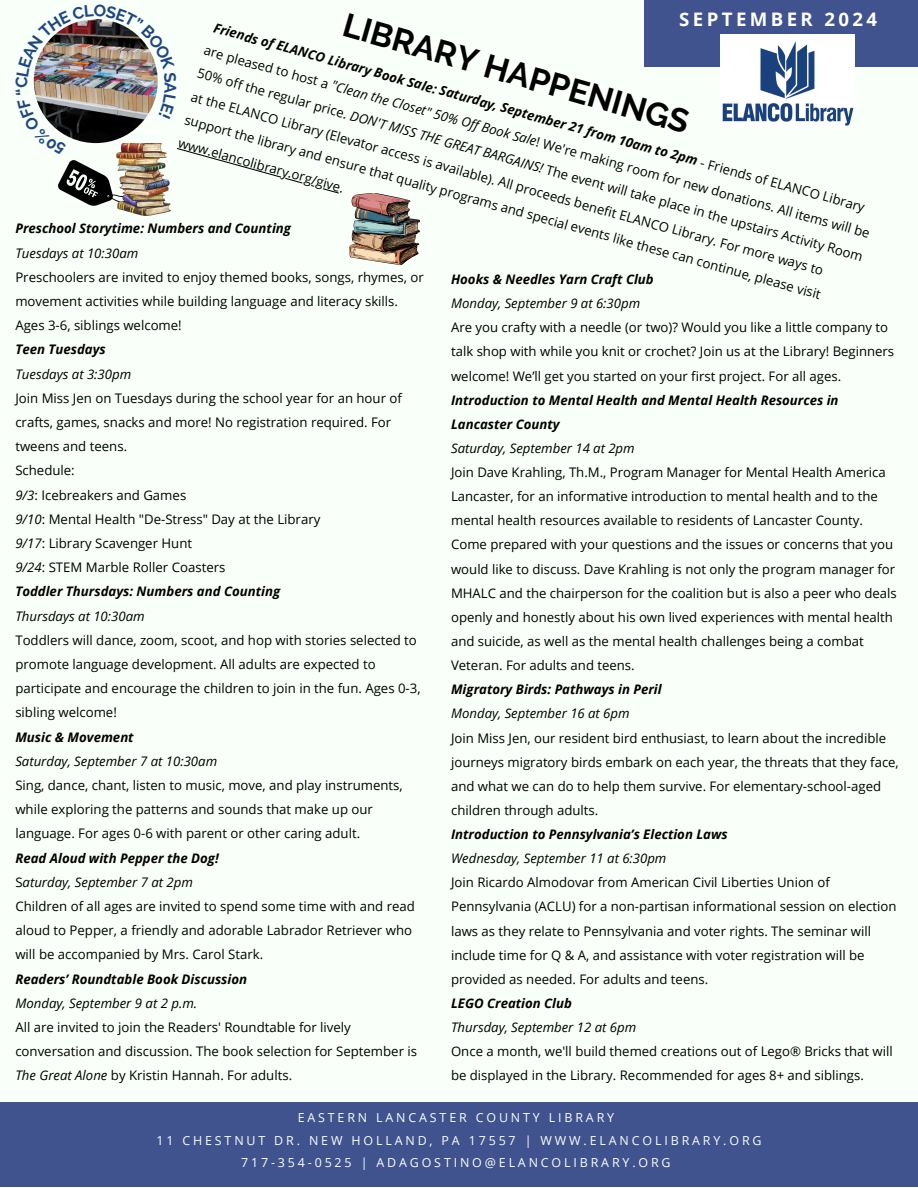
<style>
.page{position:relative;width:918px;height:1188px;background:#f9fff9}
.page>*{position:absolute;margin:0;border:0;box-sizing:border-box;transform-origin:0 0}
.t1{font:700 33px "Raleway";color:#000}
.t2{font:700 18.75px "Open Sans";letter-spacing:.18em;color:#fff}
.t3{font:13.2px/24.2px "Open Sans";color:#000}
.t4{font:italic 700 13.2px/24.2px "Open Sans";color:#000}
.t5{font:italic 13.2px "Open Sans";color:#000}
.t6{font:12.45px/22.5px "Open Sans";letter-spacing:.23em;color:#f9fff9;text-align:center}
.s1{font-weight:700;font-style:italic}
.s2{font-style:italic}
</style>
<div class="page">
<div style="left:645px;top:0;width:273px;height:67px;background:#40538e"></div>
<div style="left:0;top:1102px;width:918px;height:85px;background:#40538e"></div>
<img style="left:721px;top:34px;width:133px;height:92px">
<img style="left:349px;top:194px;width:71px;height:71px">
<img style="left:33px;top:19px;width:306px;height:197px">
<h2 class="t2" style="left:679px;top:6px;width:199px">SEPTEMBER 2024</h2>
<p class="t1" style="left:349px;top:5px;width:360px;rotate:16deg">LIBRARY HAPPENINGS</p>
<p class="t3" style="left:213px;top:16px;width:692px;line-height:25.7px;rotate:15deg"><span class="s1">Friends of ELANCO Library Book Sale: Saturday, September 21 from 10am to 2pm</span> - Friends of ELANCO Library are pleased to host a <sup>"Clean</sup> <sup>the</sup> <span class="s2">Closet" 50% Of Book Sale</span>! We're making room for new donations. All items will be</p>
<p class="t3" style="left:200px;top:65px;width:691px;line-height:23px;rotate:15deg">50% off the regular price. <sup>DON'</sup><span class="s2">T MISS THE GREAT BARGAINS!</span> The event will take place in the upstairs Activity Room at the ELANCO Library (Elevator access is available). All proceeds benefit ELANCO Library. For more ways to</p>
<p class="t3" style="left:188px;top:110px;width:661px;rotate:15deg">support the library and ensure that quality programs and special events like these can continue, please visit</p>
<p class="t3" style="left:182px;top:131px;width:173px;rotate:15deg">www.elancolibrary.org/give.</p>
<p class="t4" style="left:15px;top:216px;width:277px">Preschool Storytime: Numbers and Counting</p>
<p class="t5" style="left:15px;top:244px;width:125px">Tuesdays at 10:30am</p>
<p class="t3" style="left:15px;top:265px;width:410px">Preschoolers are invited to enjoy themed books, songs, rhymes, or movement activities while building language and literacy skills.<br>Ages 3-6, siblings welcome!</p>
<p class="t4" style="left:15px;top:337px;width:92px">Teen Tuesdays</p>
<p class="t5" style="left:15px;top:365px;width:117px">Tuesdays at 3:30pm</p>
<p class="t3" style="left:15px;top:386px;width:388px">Join Miss Jen on Tuesdays during the school year for an hour of crafts, games, snacks and more! No registration required. For tweens and teens.<br>Schedule:<br><span class="s2">9/3</span>: Icebreakers and Games<br><span class="s2">9/10</span>: Mental Health "De-Stress" Day at the Library<br><span class="s2">9/17</span>: Library Scavenger Hunt<br><span class="s2">9/24</span>: STEM Marble Roller Coasters<br><span class="s1">Toddler Thursdays: Numbers and Counting</span></p>
<p class="t5" style="left:15px;top:607px;width:131px">Thursdays at 10:30am</p>
<p class="t3" style="left:15px;top:628px;width:407px">Toddlers will dance, zoom, scoot, and hop with stories selected to promote language development. All adults are expected to participate and encourage the children to join in the fun. Ages 0-3, sibling welcome!</p>
<p class="t4" style="left:15px;top:724px;width:120px">Music &amp; Movement</p>
<p class="t5" style="left:15px;top:752px;width:203px">Saturday, September 7 at 10:30am</p>
<p class="t3" style="left:15px;top:773px;width:389px">Sing, dance, chant, listen to music, move, and play instruments, while exploring the patterns and sounds that make up our language. For ages 0-6 with parent or other caring adult.</p>
<p class="t3" style="left:15px;top:845px;width:401px"><span class="s1">Read Aloud with Pepper the Dog!<br></span>S<span class="s2">aturday, September 7 at 2pm<br></span>Children of all ages are invited to spend some time with and read aloud to Pepper, a friendly and adorable Labrador Retriever who will be accompanied by Mrs. Carol Stark.</p>
<p class="t4" style="left:15px;top:966px;width:233px">Readers’ Roundtable Book Discussion</p>
<p class="t5" style="left:15px;top:994px;width:183px">Monday, September 9 at 2 p.m.</p>
<p class="t3" style="left:15px;top:1015px;width:403px">All are invited to join the Readers' Roundtable for lively conversation and discussion. The book selection for September is<br><span class="s2">The Great Alone</span> by Kristin Hannah. For adults.</p>
<p class="t4" style="left:451px;top:267px;width:204px">Hooks &amp; Needles Yarn Craft Club</p>
<p class="t5" style="left:451px;top:294px;width:191px">Monday, September 9 at 6:30pm</p>
<p class="t3" style="left:451px;top:315px;width:445px">Are you crafty with a needle (or two)? Would you like a little company to talk shop with while you knit or crochet? Join us at the Library! Beginners welcome! We’ll get you started on your first project. For all ages.</p>
<p class="t4" style="left:451px;top:387px;width:389px">Introduction to Mental Health and Mental Health Resources in<br>Lancaster County</p>
<p class="t5" style="left:451px;top:439px;width:185px">Saturday, September 14 at 2pm</p>
<h4 class="t3" style="left:451px;top:460px;width:447px">Join Dave Krahling, Th.M., Program Manager for Mental Health America Lancaster, for an informative introduction to mental health and to the mental health resources available to residents of Lancaster County.<br>Come prepared with your questions and the issues or concerns that you would like to discuss. Dave Krahling is not only the program manager for MHALC and the chairperson for the coalition but is also a peer who deals openly and honestly about his own lived experiences with mental health and suicide, as well as the mental health challenges being a combat Veteran. For adults and teens.</h4>
<p class="t4" style="left:451px;top:677px;width:212px">Migratory Birds: Pathways in Peril</p>
<p class="t5" style="left:451px;top:704px;width:180px">Monday, September 16 at 6pm</p>
<p class="t3" style="left:451px;top:725px;width:449px">Join Miss Jen, our resident bird enthusiast, to learn about the incredible journeys migratory birds embark on each year, the threats that they face, and what we can do to help them survive. For elementary-school-aged children through adults.</p>
<p class="t4" style="left:451px;top:822px;width:278px">Introduction to Pennsylvania’s Election Laws</p>
<p class="t5" style="left:451px;top:849px;width:217px">Wednesday, September 11 at 6:30pm</p>
<p class="t3" style="left:451px;top:870px;width:447px">Join Ricardo Almodovar from American Civil Liberties Union of Pennsylvania (ACLU) for a non-partisan informational session on election laws as they relate to Pennsylvania and voter rights. The seminar will include time for Q &amp; A, and assistance with voter registration will be provided as needed. For adults and teens.</p>
<p class="t4" style="left:451px;top:991px;width:122px">LEGO Creation Club</p>
<p class="t5" style="left:451px;top:1018px;width:187px">Thursday, September 12 at 6pm</p>
<p class="t3" style="left:451px;top:1039px;width:443px">Once a month, we'll build themed creations out of Lego® Bricks that will be displayed in the Library. Recommended for ages 8+ and siblings.</p>
<p class="t6" style="left:156px;top:1106px;width:607px">EASTERN LANCASTER COUNTY LIBRARY<br>11 CHESTNUT DR. NEW HOLLAND, PA 17557 | WWW.ELANCOLIBRARY.ORG<br>717-354-0525 | ADAGOSTINO@ELANCOLIBRARY.ORG</p>
</div>
